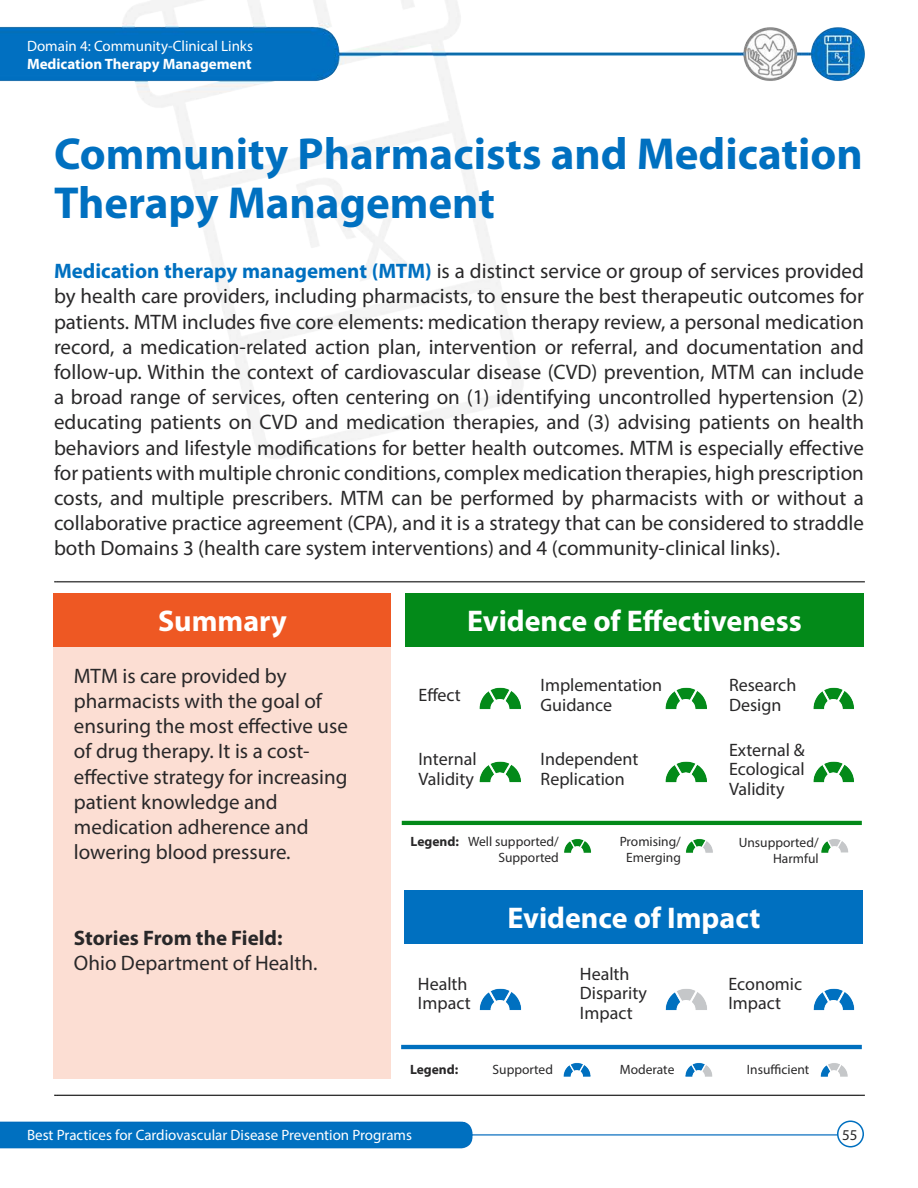
<style>
.page{position:relative;width:918px;height:1188px;background:#fff}
.page>*{position:absolute;margin:0;border:0;box-sizing:border-box;transform-origin:0 0}
.t1{font:700 45px/49.5px "Myriad Pro";color:#0070c0}
.t2{font:700 30px "Myriad Pro";color:#fff}
.t3{font:21px/25.2px "Myriad Pro";color:#292829}
.t4{font:18px/19.5px "Myriad Pro";color:#292829}
.t5{font:15px "Myriad Pro";color:#fff}
.t6{font:700 15px "Myriad Pro";color:#fff}
.t7{font:15px "Myriad Pro";color:#292829}
.t8{font:13.5px/16.2px "Myriad Pro";color:#292829;text-align:right}
.t9{font:700 13.5px "Myriad Pro";color:#292829}
.s1{font-weight:700;color:#0070c0}
.s2{font-weight:700}
</style>
<div class="page">
<img style="left:0;top:0;width:865px;height:1149px">
<div style="left:54px;top:593px;width:337px;height:54px;background:#ee5823"></div>
<div style="left:54px;top:647px;width:337px;height:432px;background:#fcded3"></div>
<div style="left:404px;top:890px;width:459px;height:54px;background:#0070c0"></div>
<img style="left:477px;top:987px;width:46px;height:25px">
<img style="left:662px;top:987px;width:47px;height:25px">
<img style="left:810px;top:987px;width:47px;height:25px">
<img style="left:402px;top:1030px;width:460px;height:46px">
<div style="left:405px;top:593px;width:459px;height:54px;background:#038a19"></div>
<img style="left:477px;top:686px;width:46px;height:25px">
<img style="left:662px;top:686px;width:47px;height:25px">
<img style="left:810px;top:686px;width:47px;height:25px">
<img style="left:477px;top:759px;width:46px;height:26px">
<img style="left:662px;top:759px;width:47px;height:26px">
<img style="left:810px;top:759px;width:47px;height:26px">
<img style="left:402px;top:810px;width:460px;height:70px">
<p class="t5" style="left:27px;top:36px;width:227px">Domain 4: Community-Clinical Links</p>
<p class="t6" style="left:27px;top:55px;width:226px">Medication Therapy Management</p>
<h1 class="t1" style="left:54px;top:129px;width:810px">Community Pharmacists and Medication<br>Therapy Management</h1>
<p class="t3" style="left:54px;top:258px;width:812px;text-align:justify"><span class="s1">Medication therapy management (MTM)</span> is a distinct service or group of services provided by health care providers, including pharmacists, to ensure the best therapeutic outcomes for patients. MTM includes five core elements: medication therapy review, a personal medication record, a medication-related action plan, intervention or referral, and documentation and follow-up. Within the context of cardiovascular disease (CVD) prevention, MTM can include a broad range of services, often centering on (1) identifying uncontrolled hypertension (2) educating patients on CVD and medication therapies, and (3) advising patients on health behaviors and lifestyle modifications for better health outcomes. MTM is especially effective for patients with multiple chronic conditions, complex medication therapies, high prescription costs, and multiple prescribers. MTM can be performed by pharmacists with or without a collaborative practice agreement (CPA), and it is a strategy that can be considered to straddle both Domains 3 (health care system interventions) and 4 (community-clinical links).</p>
<h2 class="t2" style="left:158px;top:604px;width:130px">Summary</h2>
<p class="t3" style="left:74px;top:663px;width:275px">MTM is care provided by pharmacists with the goal of ensuring the most effective use of drug therapy. It is a cost&shy;effective strategy for increasing patient knowledge and medication adherence and lowering blood pressure.</p>
<p class="t3" style="left:74px;top:925px;width:245px"><span class="s2">Stories From the Field:<br></span>Ohio Department of Health.</p>
<p class="t2" style="left:467px;top:604px;width:336px">Evidence of Effectiveness</p>
<p class="t4" style="left:418px;top:685px;width:44px">Effect</p>
<p class="t4" style="left:541px;top:675px;width:123px">Implementation<br>Guidance</p>
<p class="t4" style="left:729px;top:675px;width:69px">Research<br>Design</p>
<p class="t4" style="left:418px;top:749px;width:60px">Internal<br>Validity</p>
<p class="t4" style="left:541px;top:749px;width:99px">Independent<br>Replication</p>
<p class="t4" style="left:729px;top:740px;width:77px;text-align:justify">External &amp; Ecological Validity</p>
<p class="t8" style="left:411px;top:833px;width:150px"><span class="s2">Legend:</span> Well supported/<br>Supported</p>
<p class="t8" style="left:620px;top:833px;width:63px;text-align:center">Promising/<br>Emerging</p>
<p class="t8" style="left:739px;top:834px;width:81px">Unsupported/<br>Harmful</p>
<p class="t2" style="left:507px;top:901px;width:254px">Evidence of Impact</p>
<p class="t4" style="left:418px;top:974px;width:54px">Health<br>Impact</p>
<p class="t4" style="left:580px;top:964px;width:69px">Health<br>Disparity<br>Impact</p>
<p class="t4" style="left:728px;top:974px;width:75px">Economic<br>Impact</p>
<p class="t9" style="left:410px;top:1062px;width:50px">Legend:</p>
<p class="t8" style="left:493px;top:1061px;width:62px">Supported</p>
<p class="t8" style="left:620px;top:1061px;width:56px">Moderate</p>
<p class="t8" style="left:747px;top:1061px;width:64px">Insufficient</p>
<p class="t5" style="left:27px;top:1125px;width:387px">Best Practices for Cardiovascular Disease Prevention Programs</p>
<p class="t7" style="left:842px;top:1125px;width:17px">55</p>
</div>
